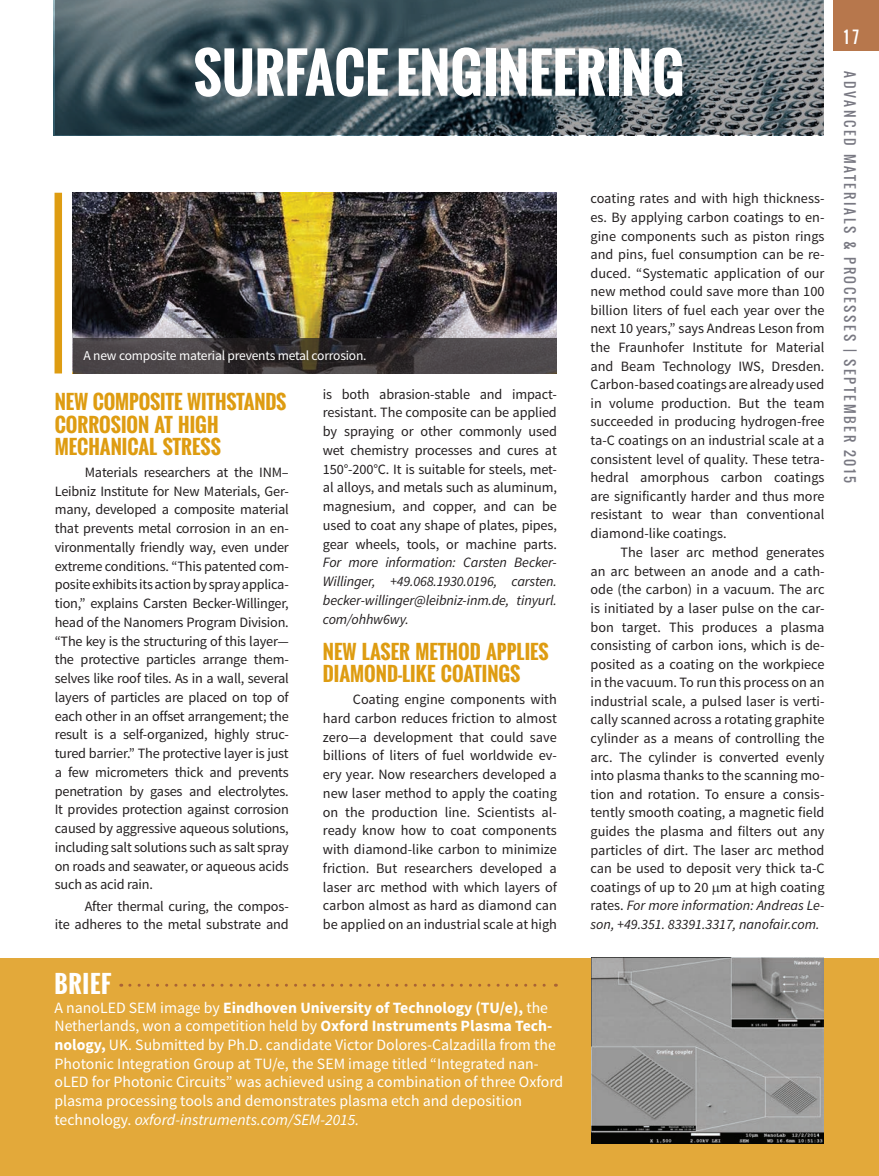
<style>
.page{position:relative;width:879px;height:1176px;background:#fff}
.page>*{position:absolute;margin:0;border:0;box-sizing:border-box;transform-origin:0 0}
.t1{font:700 54px "Oswald";color:#fff}
.t2{font:700 24px "Oswald";letter-spacing:.03em;color:#fff}
.Story_Leadins{font:700 19.5px/22.5px "Oswald";color:#de9c11}
.t3{font:16.5px "Oswald";color:#fff}
.Briefs_Body_copy{font:15.75px/18.8px "Source Sans Pro";color:#fff}
.Body_Copy{font:14.25px/18.8px "Source Sans Pro";letter-spacing:-.01em;color:#231f20;text-align:justify}
.Captions_Reversed{font:13.5px "Source Sans Pro";letter-spacing:-.015em;color:#fff}
.t4{font:13.5px "Oswald";letter-spacing:.2em;color:#787882}
.s1{font-style:italic}
.s2{font-weight:700}
</style>
<div class="page">
<div style="left:833px;top:0;width:46px;height:50px;background:#b7774c"></div>
<svg style="left:55px;top:0;width:768px;height:135px;background:#4d5e66"></svg>
<div style="left:0;top:958px;width:879px;height:218px;background:#e3a93a"></div>
<img style="left:73px;top:193px;width:483px;height:145px">
<svg style="left:73px;top:338px;width:483px;height:35px;background:#413c3d"></svg>
<div style="left:55px;top:193px;width:7px;height:180px;background:#de9c11"></div>
<svg style="left:130px;top:984px;width:426px;height:3px"></svg>
<img style="left:591px;top:958px;width:233px;height:186px">
<h1 class="t1" style="left:194px;top:33px;width:493px">SURFACE ENGINEERING</h1>
<p class="Captions_Reversed" style="left:84px;top:347px;width:285px">A new composite material prevents metal corrosion.</p>
<p class="Story_Leadins" style="left:55px;top:390px;width:233px">NEW COMPOSITE WITHSTANDS<br>CORROSION AT HIGH<br>MECHANICAL STRESS</p>
<p class="Body_Copy" style="left:55px;top:463px;width:236px;text-indent:30px">Materials researchers at the INM– Leibniz Institute for New Materials, Ger&shy;many, developed a composite material that prevents metal corrosion in an en&shy;vironmentally friendly way, even under extreme conditions. “This patented com&shy;posite exhibits its action by spray applica&shy;tion,” explains Carsten Becker-Willinger, head of the Nanomers Program Division. “The key is the structuring of this layer— the protective particles arrange them&shy;selves like roof tiles. As in a wall, several layers of particles are placed on top of each other in an offset arrangement; the result is a self-organized, highly struc&shy;tured barrier.” The protective layer is just a few micrometers thick and prevents penetration by gases and electrolytes.<br>It provides protection against corrosion caused by aggressive aqueous solutions, including salt solutions such as salt spray on roads and seawater, or aqueous acids such as acid rain.</p>
<p class="Body_Copy" style="left:55px;top:897px;width:236px;text-align:right">After thermal curing, the compos-<br>ite adheres to the metal substrate and</p>
<p class="Body_Copy" style="left:323px;top:385px;width:236px">is both abrasion-stable and impact&shy;resistant. The composite can be applied by spraying or other commonly used wet chemistry processes and cures at 150°-200°C. It is suitable for steels, met&shy;al alloys, and metals such as aluminum, magnesium, and copper, and can be used to coat any shape of plates, pipes, gear wheels, tools, or machine parts.<br><span class="s1">For more information: Carsten Becker-Willinger, +49.068.1930.0196, carsten. becker-willinger@leibniz-inm.de, tinyurl. com/ohhw6wy.</span></p>
<p class="Story_Leadins" style="left:323px;top:640px;width:227px">NEW LASER METHOD APPLIES<br>DIAMOND-LIKE COATINGS</p>
<p class="Body_Copy" style="left:323px;top:690px;width:236px;text-indent:30px">Coating engine components with hard carbon reduces friction to almost zero—a development that could save billions of liters of fuel worldwide ev&shy;ery year. Now researchers developed a new laser method to apply the coating on the production line. Scientists al&shy;ready know how to coat components with diamond-like carbon to minimize friction. But researchers developed a laser arc method with which layers of carbon almost as hard as diamond can be applied on an industrial scale at high</p>
<p class="t2" style="left:54px;top:966px;width:59px">BRIEF</p>
<p class="Briefs_Body_copy" style="left:54px;top:998px;width:510px">A nanoLED SEM image by <span class="s2">Eindhoven University of Technology (TU/e),</span> the Netherlands, won a competition held by <span class="s2">Oxford Instruments Plasma Tech&shy;nology,</span> UK. Submitted by Ph.D. candidate Victor Dolores-Calzadilla from the Photonic Integration Group at TU/e, the SEM image titled “Integrated nan&shy;oLED for Photonic Circuits” was achieved using a combination of three Oxford plasma processing tools and demonstrates plasma etch and deposition technology. <span class="s1">oxford-instruments.com/SEM-2015.</span></p>
<p class="Body_Copy" style="left:590px;top:190px;width:236px">coating rates and with high thickness&shy;es. By applying carbon coatings to en&shy;gine components such as piston rings and pins, fuel consumption can be re&shy;duced. “Systematic application of our new method could save more than 100 billion liters of fuel each year over the next 10 years,” says Andreas Leson from the Fraunhofer Institute for Material and Beam Technology IWS, Dresden.<br>Carbon-based coatings are already used in volume production. But the team succeeded in producing hydrogen-free ta-C coatings on an industrial scale at a consistent level of quality. These tetra&shy;hedral amorphous carbon coatings are significantly harder and thus more resistant to wear than conventional diamond-like coatings.</p>
<p class="Body_Copy" style="left:590px;top:543px;width:236px;text-indent:30px">The laser arc method generates an arc between an anode and a cath&shy;ode (the carbon) in a vacuum. The arc is initiated by a laser pulse on the car&shy;bon target. This produces a plasma consisting of carbon ions, which is de&shy;posited as a coating on the workpiece in the vacuum. To run this process on an industrial scale, a pulsed laser is verti&shy;cally scanned across a rotating graphite cylinder as a means of controlling the arc. The cylinder is converted evenly into plasma thanks to the scanning mo&shy;tion and rotation. To ensure a consis&shy;tently smooth coating, a magnetic field guides the plasma and filters out any particles of dirt. The laser arc method can be used to deposit very thick ta-C coatings of up to 20 m at high coating rates. <span class="s1">For more information: Andreas Le&shy;son, +49.351. 83391.3317, nanofair.com.</span></p>
<p class="t3" style="left:844px;top:24px;width:17px">17</p>
<p class="t4" style="left:860px;top:71px;width:413px;rotate:90deg">ADVANCED MATERIALS &amp; PROCESSES | SEPTEMBER 2015</p>
</div>
